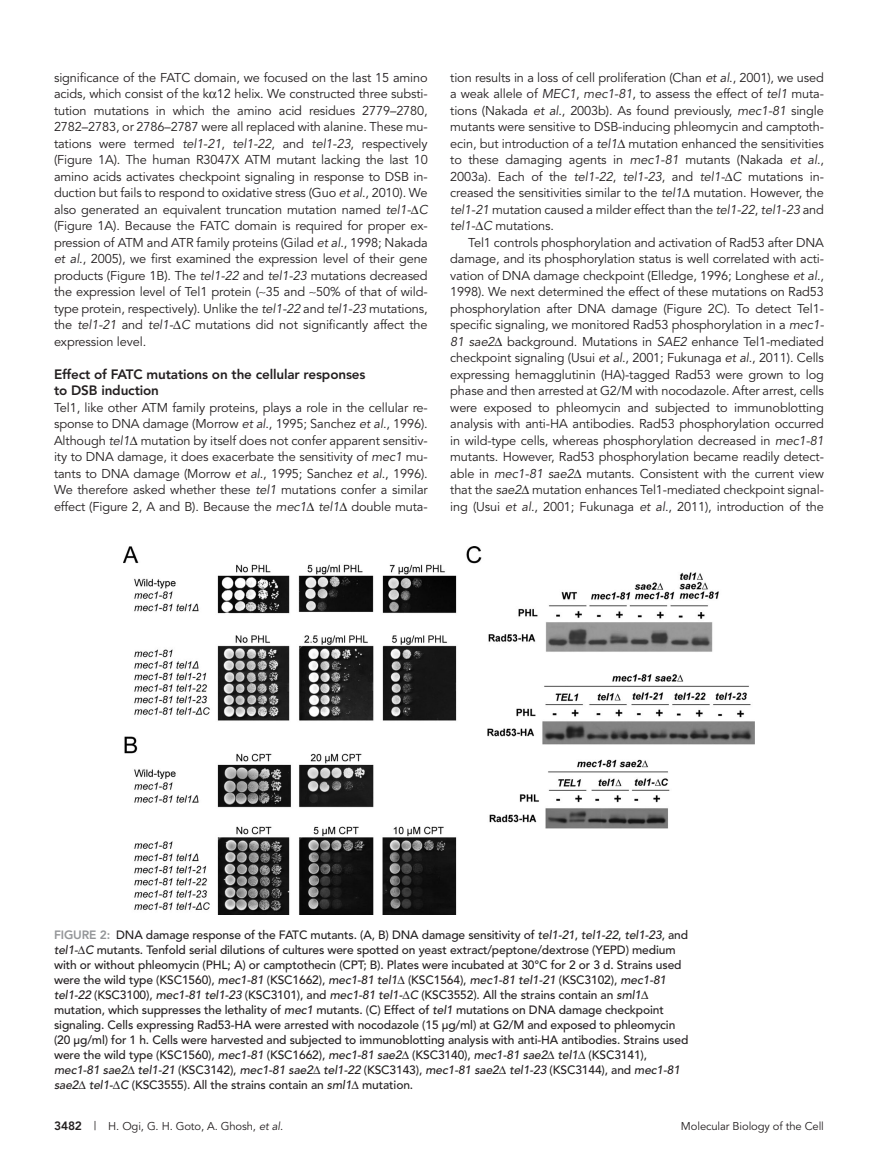
<style>
.page{position:relative;width:878px;height:1175px;background:#fff}
.page>*{position:absolute;margin:0;border:0;box-sizing:border-box;transform-origin:0 0}
.t1{font:800 13.5px/16.5px "Avenir";letter-spacing:-.01em;color:#231f20}
.ParaFL{font:12.75px/16.5px "Avenir";letter-spacing:-.01em;color:#231f20;text-align:justify}
.Para{font:12.75px/16.5px "Avenir";letter-spacing:-.01em;color:#231f20;text-align:justify}
.FigCaption_35_5p{font:500 12px/15px "Avenir";letter-spacing:-.01em;color:#231f20}
.ParaFL-2{font:11.25px "Avenir";letter-spacing:-.01em;color:#231f20}
.s1{font-style:italic}
.s2{font-weight:800;color:#939598}
.s3{font-weight:800;font-size:12px}
.s4{font-size:12px}
</style>
<div class="page">
<img style="left:124px;top:546px;width:630px;height:368px">
<p class="ParaFL" style="left:54px;top:69px;width:375px">significance of the FATC domain, we focused on the last 15 amino acids, which consist of the k 12 helix. We constructed three substi&shy;tution mutations in which the amino acid residues 2779–2780, 2782–2783, or 2786–2787 were all replaced with alanine. These mu&shy;tations were termed <span class="s1">tel1-21</span>, <span class="s1">tel1-22</span>, and <span class="s1">tel1-23</span>, respectively (Figure 1A). The human R3047X ATM mutant lacking the last 10 amino acids activates checkpoint signaling in response to DSB in&shy;duction but fails to respond to oxidative stress (Guo <span class="s1">et al</span>., 2010). We also generated an equivalent truncation mutation named <span class="s1">tel1- C </span>(Figure 1A). Because the FATC domain is required for proper ex&shy;pression of ATM and ATR family proteins (Gilad <span class="s1">et al</span>., 1998; Nakada <span class="s1">et al</span>., 2005), we first examined the expression level of their gene products (Figure 1B). The <span class="s1">tel1-22</span> and <span class="s1">tel1-23</span> mutations decreased the expression level of Tel1 protein (∼35 and ∼50% of that of wild&shy;type protein, respectively). Unlike the <span class="s1">tel1-22</span> and <span class="s1">tel1-23</span> mutations, the <span class="s1">tel1-21</span> and <span class="s1">tel1- C</span> mutations did not significantly affect the expression level.</p>
<h2 class="t1" style="left:54px;top:366px;width:313px">Effect of FATC mutations on the cellular responses to DSB induction</h2>
<p class="ParaFL" style="left:54px;top:399px;width:375px">Tel1, like other ATM family proteins, plays a role in the cellular re&shy;sponse to DNA damage (Morrow <span class="s1">et al</span>., 1995; Sanchez <span class="s1">et al</span>., 1996).<br>Although <span class="s1">tel1</span> mutation by itself does not confer apparent sensitiv&shy;ity to DNA damage, it does exacerbate the sensitivity of <span class="s1">mec1</span> mu&shy;tants to DNA damage (Morrow <span class="s1">et al</span>., 1995; Sanchez <span class="s1">et al</span>., 1996).<br>We therefore asked whether these <span class="s1">tel1</span> mutations confer a similar effect (Figure 2, A and B). Because the <span class="s1">mec1 tel1</span> double muta-</p>
<p class="ParaFL" style="left:450px;top:69px;width:375px">tion results in a loss of cell proliferation (Chan <span class="s1">et al</span>., 2001), we used a weak allele of <span class="s1">MEC1</span>, <span class="s1">mec1-81</span>, to assess the effect of <span class="s1">tel1</span> muta&shy;tions (Nakada <span class="s1">et al</span>., 2003b). As found previously, <span class="s1">mec1-81</span> single mutants were sensitive to DSB-inducing phleomycin and camptoth&shy;ecin, but introduction of a <span class="s1">tel1</span> mutation enhanced the sensitivities to these damaging agents in <span class="s1">mec1-81</span> mutants (Nakada <span class="s1">et al</span>., 2003a). Each of the <span class="s1">tel1-22</span>, <span class="s1">tel1-23</span>, and <span class="s1">tel1- C</span> mutations in&shy;creased the sensitivities similar to the <span class="s1">tel1</span> mutation. However, the <span class="s1">tel1-21</span> mutation caused a milder effect than the <span class="s1">tel1-22</span>, <span class="s1">tel1-23</span> and <span class="s1">tel1- C</span> mutations.</p>
<p class="Para" style="left:450px;top:234px;width:375px;text-indent:18px">Tel1 controls phosphorylation and activation of Rad53 after DNA damage, and its phosphorylation status is well correlated with acti&shy;vation of DNA damage checkpoint (Elledge, 1996; Longhese <span class="s1">et al</span>., 1998). We next determined the effect of these mutations on Rad53 phosphorylation after DNA damage (Figure 2C). To detect Tel1- specific signaling, we monitored Rad53 phosphorylation in a <span class="s1">mec1- 81 sae2</span> background. Mutations in <span class="s1">SAE2</span> enhance Tel1-mediated checkpoint signaling (Usui <span class="s1">et al</span>., 2001; Fukunaga <span class="s1">et al</span>., 2011). Cells expressing hemagglutinin (HA)-tagged Rad53 were grown to log phase and then arrested at G2/M with nocodazole. After arrest, cells were exposed to phleomycin and subjected to immunoblotting analysis with anti-HA antibodies. Rad53 phosphorylation occurred in wild-type cells, whereas phosphorylation decreased in <span class="s1">mec1-81 </span>mutants. However, Rad53 phosphorylation became readily detect&shy;able in <span class="s1">mec1-81 sae2</span> mutants. Consistent with the current view that the <span class="s1">sae2</span> mutation enhances Tel1-mediated checkpoint signal&shy;ing (Usui <span class="s1">et al</span>., 2001; Fukunaga <span class="s1">et al</span>., 2011), introduction of the</p>
<p class="FigCaption_35_5p" style="left:54px;top:927px;width:635px"><span class="s2">FIGURE 2:</span> DNA damage response of the FATC mutants. (A, B) DNA damage sensitivity of <span class="s1">tel1-21</span>, <span class="s1">tel1-22</span>, <span class="s1">tel1-23</span>, and <span class="s1">tel1- C</span> mutants. Tenfold serial dilutions of cultures were spotted on yeast extract/peptone/dextrose (YEPD) medium with or without phleomycin (PHL; A) or camptothecin (CPT; B). Plates were incubated at 30°C for 2 or 3 d. Strains used were the wild type (KSC1560), <span class="s1">mec1-81</span> (KSC1662), <span class="s1">mec1-81 tel1</span> (KSC1564), <span class="s1">mec1-81 tel1-21</span> (KSC3102), <span class="s1">mec1-81 tel1-22</span> (KSC3100), <span class="s1">mec1-81 tel1-23</span> (KSC3101), and <span class="s1">mec1-81 tel1- C</span> (KSC3552). All the strains contain an <span class="s1">sml1 </span>mutation, which suppresses the lethality of <span class="s1">mec1</span> mutants. (C) Effect of <span class="s1">tel1</span> mutations on DNA damage checkpoint signaling. Cells expressing Rad53-HA were arrested with nocodazole (15 μg/ml) at G2/M and exposed to phleomycin (20 μg/ml) for 1 h. Cells were harvested and subjected to immunoblotting analysis with anti-HA antibodies. Strains used were the wild type (KSC1560), <span class="s1">mec1-81</span> (KSC1662), <span class="s1">mec1-81 sae2</span> (KSC3140), <span class="s1">mec1-81 sae2 tel1</span> (KSC3141), <span class="s1">mec1-81 sae2 tel1-21</span> (KSC3142), <span class="s1">mec1-81 sae2 tel1-22</span> (KSC3143), <span class="s1">mec1-81 sae2 tel1-23</span> (KSC3144), and <span class="s1">mec1-81 sae2 tel1- C</span> (KSC3555). All the strains contain an <span class="s1">sml1</span> mutation.</p>
<p class="ParaFL-2" style="left:54px;top:1119px;width:231px"><span class="s3">3482</span> <span class="s4">|</span> H. Ogi, G. H. Goto, A. Ghosh, <span class="s1">et al</span>.</p>
<p class="ParaFL-2" style="left:681px;top:1119px;width:144px">Molecular Biology of the Cell</p>
</div>
